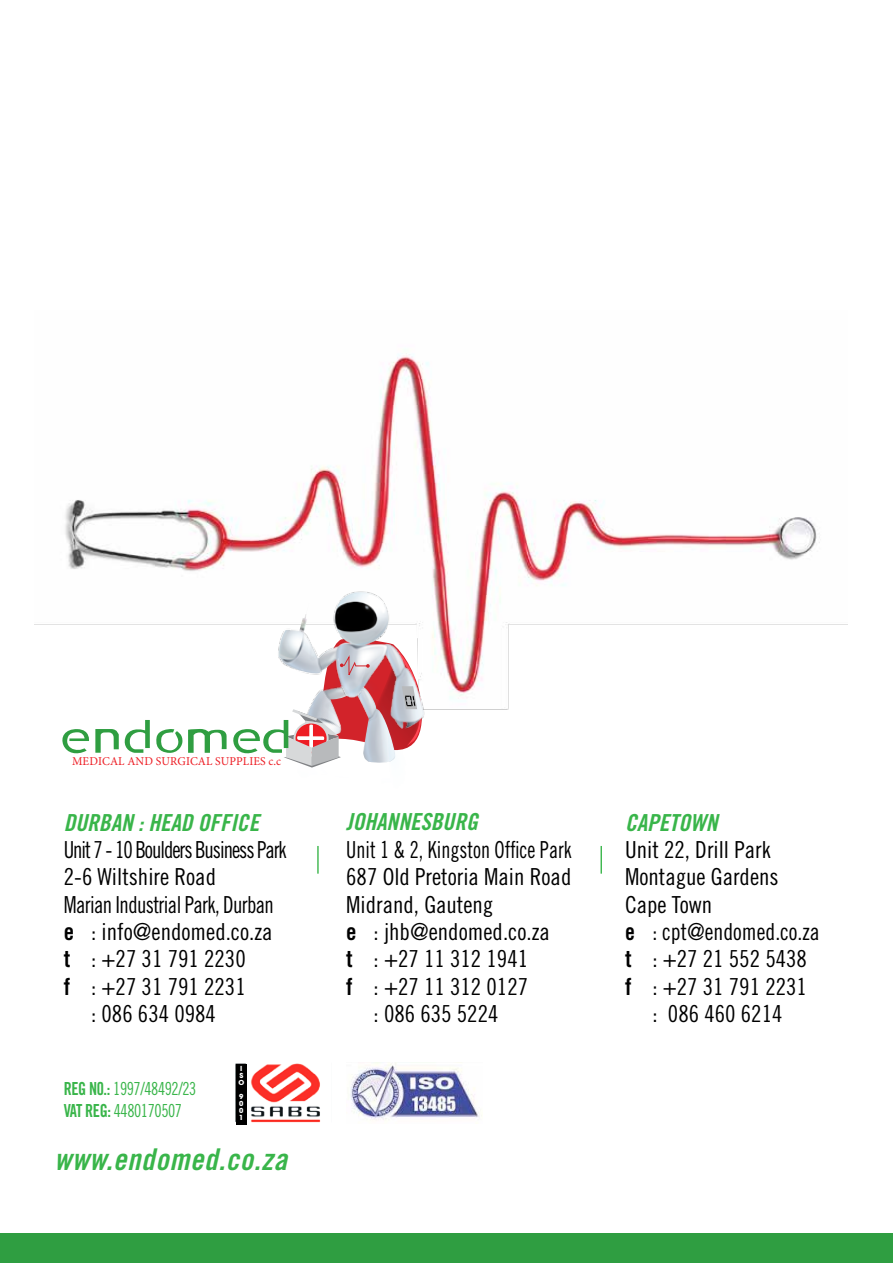
<style>
.page{position:relative;width:893px;height:1263px;background:#fff}
.page>*{position:absolute;margin:0;border:0;box-sizing:border-box;transform-origin:0 0}
.t1{font:30px "Trade Gothic LT Std Bd Cn 20 Obl";letter-spacing:-.03em;color:#39b54a}
.t2{font:23.4px "Trade Gothic LT Std Cn 18";color:#000}
.t3{font:23.4px "Trade Gothic LT Std Bd Cn 20 Obl";color:#39b54a}
.t4{font:23.4px "Trade Gothic LT Std Cn 18";letter-spacing:-.05em;color:#000;scale:.9 1}
.t5{font:23.4px "Trade Gothic LT Std Cn 18";letter-spacing:-.03em;color:#000;scale:.9 1}
.t6{font:23.4px "Trade Gothic LT Std Cn 18";color:#000;scale:.87 1}
.t7{font:23.4px "Trade Gothic LT Std Cn 18";color:#000;scale:.95 1}
.t8{font:18px/21.6px "Trade Gothic LT Std Cn 18";letter-spacing:-.025em;color:#39b54a;scale:.9 1}
.t9{font:12px "Minion Pro";letter-spacing:.01em;color:#ed1d24}
.t10{font:700 6.9px/7.1px "ITC Avant Garde Std";color:#fff}
.s1{font-family:"Trade Gothic LT Std Bd Cn 20"}
</style>
<div class="page">
<img style="left:35px;top:353px;width:812px;height:357px">
<div style="left:0;top:1233px;width:893px;height:30px;background:#2f9e41"></div>
<hr style="left:317px;top:846px;width:2px;height:28px;background:#39b54a">
<svg style="left:601px;top:846px;width:1px;height:28px"></svg>
<img style="left:350px;top:1063px;width:132px;height:57px">
<img style="left:276px;top:589px;width:151px;height:47px">
<img style="left:335px;top:631px;width:52px;height:5px">
<svg style="left:60px;top:636px;width:367px;height:132px"></svg>
<img style="left:236px;top:1063px;width:85px;height:60px">
<div style="left:236px;top:1064px;width:10px;height:60px;background:#000"></div>
<p class="t9" style="left:72px;top:753px;width:211px">MEDICAL AND SURGICAL SUPPLIES C.C</p>
<p class="t3" style="left:64px;top:808px;width:197px">DURBAN : HEAD OFFICE</p>
<p class="t4" style="left:64px;top:836px;width:249px">Unit 7 - 10 Boulders Business Park</p>
<p class="t2" style="left:64px;top:863px;width:154px">2-6 Wiltshire Road</p>
<p class="t5" style="left:64px;top:890px;width:235px">Marian Industrial Park, Durban</p>
<p class="t2" style="left:64px;top:918px;width:210px"><span class="s1">E</span> : info@endomed.co.za</p>
<p class="t2" style="left:64px;top:945px;width:183px"><span class="s1">T</span> : +27 31 791 2230</p>
<p class="t2" style="left:64px;top:972px;width:183px"><span class="s1">F</span> : +27 31 791 2231</p>
<p class="t2" style="left:91px;top:1000px;width:126px">: 086 634 0984</p>
<p class="t8" style="left:64px;top:1077px;width:149px"><span class="s1">REG N0.:</span> 1997/48492/23<br><span class="s1">VAT REG:</span> 4480170507</p>
<p class="t10" style="left:238px;top:1065px;width:7px">i s o</p>
<p class="t10" style="left:239px;top:1093px;width:6px;text-align:justify">9<br>0<br>0<br>1</p>
<p class="t1" style="left:55px;top:1141px;width:234px">WWW.ENDOMED.CO.ZA</p>
<p class="t3" style="left:346px;top:808px;width:133px">JOHANNESBURG</p>
<p class="t6" style="left:346px;top:836px;width:261px">Unit 1 &amp; 2, Kingston Office Park</p>
<p class="t2" style="left:346px;top:863px;width:227px">687 Old Pretoria Main Road</p>
<p class="t2" style="left:346px;top:890px;width:149px">Midrand, Gauteng</p>
<p class="t2" style="left:346px;top:918px;width:205px"><span class="s1">E</span> : jhb@endomed.co.za</p>
<p class="t2" style="left:346px;top:945px;width:183px"><span class="s1">T</span> : +27 11 312 1941</p>
<p class="t2" style="left:346px;top:972px;width:183px"><span class="s1">F</span> : +27 11 312 0127</p>
<p class="t2" style="left:374px;top:1000px;width:126px">: 086 635 5224</p>
<p class="t3" style="left:625px;top:808px;width:94px">CAPETOWN</p>
<p class="t2" style="left:625px;top:836px;width:147px">Unit 22, Drill Park</p>
<p class="t2" style="left:625px;top:863px;width:155px">Montague Gardens</p>
<p class="t2" style="left:625px;top:890px;width:89px">Cape Town</p>
<p class="t7" style="left:625px;top:918px;width:207px"><span class="s1">E</span> : cpt@endomed.co.za</p>
<p class="t2" style="left:625px;top:945px;width:183px"><span class="s1">T</span> : +27 21 552 5438</p>
<p class="t2" style="left:625px;top:972px;width:183px"><span class="s1">F</span> : +27 31 791 2231</p>
<p class="t2" style="left:652px;top:1000px;width:132px">: 086 460 6214</p>
</div>
